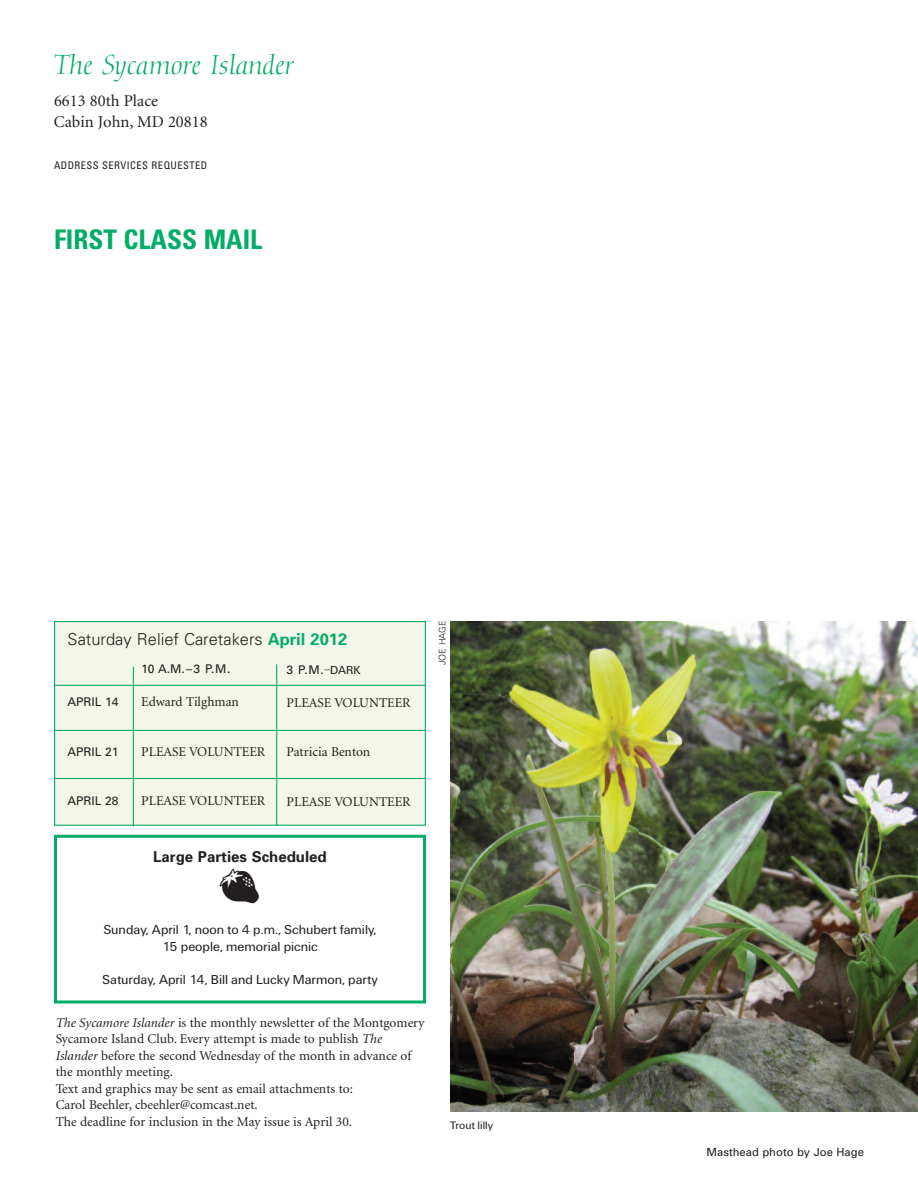
<style>
.page{position:relative;width:918px;height:1188px;background:#fff}
.page>*{position:absolute;margin:0;border:0;box-sizing:border-box;transform-origin:0 0}
.t1{font:48px "PF Food Drink";color:#231f20}
.t2{font:italic 27px "Diotima";color:#03ad65}
.t3{font:700 condensed 27px "Univers";color:#03ad65}
.t4{font:300 16.5px "Univers";color:#231f20}
.t5{font:16.5px/21px "Minion";color:#231f20}
.t6{font:700 15px "Univers";color:#231f20}
.t7{font:13.5px/16.5px "Minion";color:#231f20}
.t8{font:13.5px/16.5px "U55";color:#231f20;text-align:center}
.t9{font:12px "Univers";color:#231f20}
.t10{font:11.25px "Univers";color:#231f20}
.t11{font:11.25px "U55";color:#231f20}
.t12{font:condensed 10.5px "Univers";letter-spacing:.045em;color:#231f20}
.t13{font:300 9px "Univers";color:#231f20}
.s1{font-weight:700;color:#03ad65}
.s2{font-family:"U55"}
.s3{font-style:italic}
</style>
<div class="page">
<div style="left:55px;top:622px;width:370px;height:203px;background:#f3f6e9"></div>
<div style="left:54px;top:621px;width:372px;height:205px;border:1px solid #03ad65"></div>
<hr style="left:54px;top:685px;width:372px;height:1px;background:#03ad65">
<hr style="left:54px;top:730px;width:372px;height:1px;background:#03ad65">
<hr style="left:54px;top:778px;width:372px;height:1px;background:#03ad65">
<hr style="left:133px;top:667px;width:1px;height:159px;background:#03ad65">
<hr style="left:276px;top:664px;width:1px;height:161px;background:#03ad65">
<img style="left:450px;top:621px;width:468px;height:490px">
<div style="left:54px;top:835px;width:372px;height:169px;border:3px solid #03ad65"></div>
<h2 class="t2" style="left:54px;top:54px;width:241px">The Sycamore Islander</h2>
<p class="t5" style="left:54px;top:91px;width:155px">6613 80th Place<br>Cabin John, MD 20818</p>
<p class="t12" style="left:54px;top:161px;width:155px">ADDRESS SERVICES REQUESTED</p>
<h2 class="t3" style="left:54px;top:229px;width:210px">FIRST CLASS MAIL</h2>
<p class="t4" style="left:68px;top:633px;width:281px">Saturday Relief Caretakers <span class="s1">April 2012</span></p>
<p class="t9" style="left:68px;top:698px;width:53px">APRIL 14</p>
<p class="t9" style="left:68px;top:747px;width:53px">APRIL 21</p>
<p class="t9" style="left:68px;top:797px;width:53px">APRIL 28</p>
<p class="t9" style="left:141px;top:665px;width:91px">10 A.M.–3 P.M.</p>
<p class="t7" style="left:141px;top:695px;width:99px">Edward Tilghman</p>
<p class="t7" style="left:141px;top:744px;width:125px">PLEASE VOLUNTEER</p>
<p class="t7" style="left:141px;top:794px;width:125px">PLEASE VOLUNTEER</p>
<p class="t9" style="left:287px;top:665px;width:76px">3 P.M.<span class="s2">–DARK</span></p>
<p class="t7" style="left:287px;top:695px;width:125px">PLEASE VOLUNTEER</p>
<p class="t7" style="left:287px;top:745px;width:85px">Patricia Benton</p>
<p class="t7" style="left:287px;top:794px;width:125px">PLEASE VOLUNTEER</p>
<p class="t13" style="left:439px;top:665px;width:46px;rotate:-90deg">JOE HAGE</p>
<p class="t6" style="left:153px;top:851px;width:175px">Large Parties Scheduled</p>
<h1 class="t1" style="left:218px;top:856px;width:45px">e</h1>
<p class="t8" style="left:103px;top:922px;width:275px">Sunday, April 1, noon to 4 p.m., Schubert family,<br>15 people, memorial picnic</p>
<p class="t8" style="left:102px;top:972px;width:277px">Saturday, April 14, Bill and Lucky Marmon, party</p>
<p class="t7" style="left:56px;top:1015px;width:370px"><span class="s3">The Sycamore Islander</span> is the monthly newsletter of the Montgomery Sycamore Island Club. Every attempt is made to publish <span class="s3">The Islander</span> before the second Wednesday of the month in advance of the monthly meeting.<br>Text and graphics may be sent as email attachments to:<br>Carol Beehler, cbeehler@comcast.net.<br>The deadline for inclusion in the May issue is April 30.</p>
<p class="t11" style="left:450px;top:1121px;width:45px">Trout lilly</p>
<p class="t10" style="left:707px;top:1147px;width:159px">Masthead photo by Joe Hage</p>
</div>
